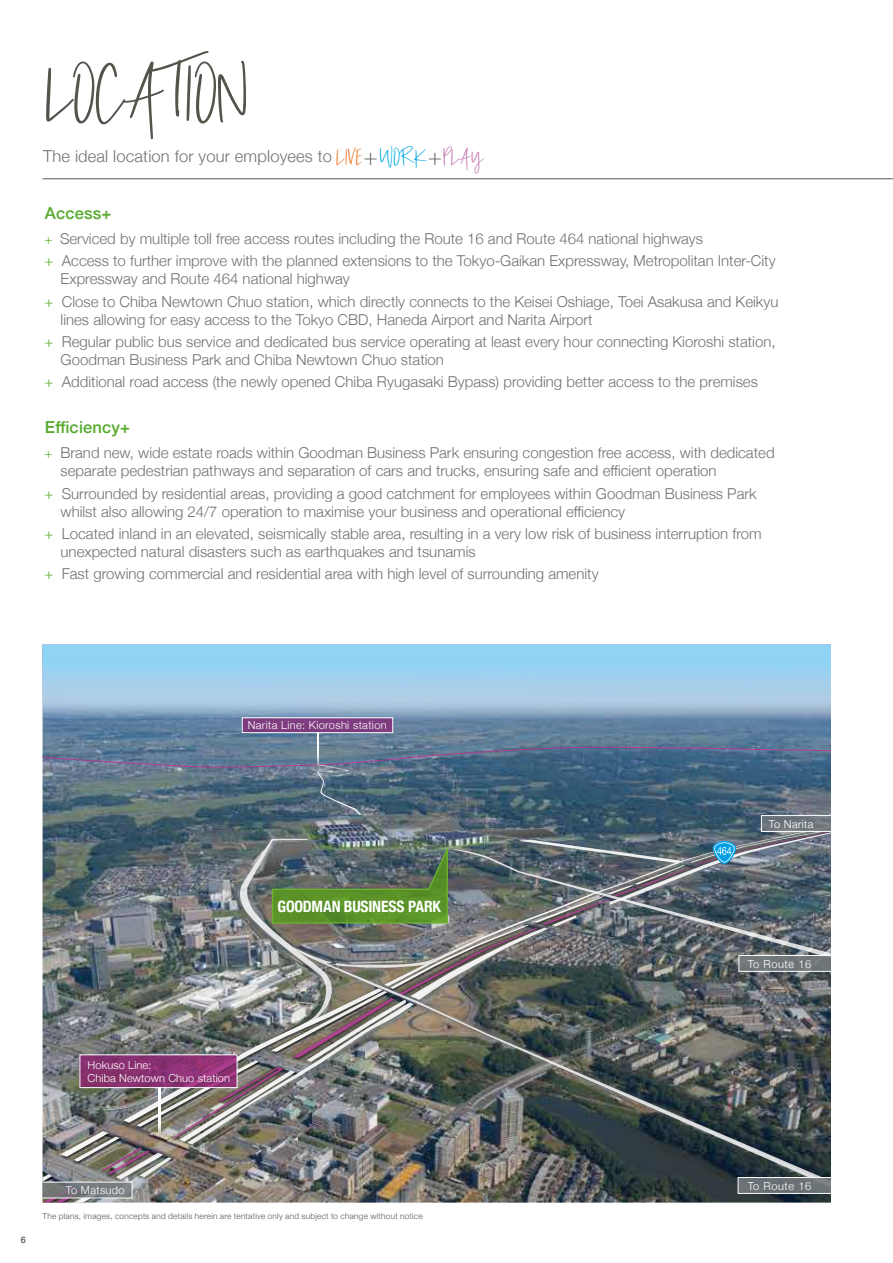
<style>
.page{position:relative;width:893px;height:1263px;background:#fff}
.page>*{position:absolute;margin:0;border:0;box-sizing:border-box;transform-origin:0 0}
.t1{font:82.5px "Ambition Script";letter-spacing:.01em;color:#53554c}
.t2{font:300 16.5px "Helvetica Neue";letter-spacing:.01em;color:#727171}
.t3{font:500 16.5px "Helvetica Neue";letter-spacing:.01em;color:#56aa2d}
.t4{font:700 condensed 15.6px "Helvetica Neue";letter-spacing:-.015em;color:#fff}
.t5{font:300 15px/22.2px "Helvetica Neue";color:#727171}
.t6{font:300 11.1px "Helvetica Neue";letter-spacing:.03em;color:#fff}
.t7{font:300 11.1px/13px "Helvetica Neue";letter-spacing:.01em;color:#fff}
.t8{font:300 11.1px "Helvetica Neue";letter-spacing:.05em;color:#fff}
.t9{font:500 9px "Helvetica Neue";color:#53554c}
.t10{font:300 8.25px "Helvetica Neue";letter-spacing:.03em;color:#53554c}
.s1{font-family:"Ambition Script";font-weight:400;font-size:24px;color:#ee7623}
.s2{font-weight:100;font-size:24px;color:#53554c}
.s3{font-family:"Ambition Script";font-weight:400;font-size:24px;color:#00a8e1}
.s4{font-family:"Ambition Script";font-weight:400;font-size:24px;color:#c072ac}
.s5{font-size:13.5px;color:#56aa2d}
.s6{color:#56aa2d}
</style>
<div class="page">
<hr style="left:43px;top:179px;width:850px;height:1px;background:#595757">
<img style="left:43px;top:720px;width:788px;height:101px">
<svg style="left:43px;top:645px;width:788px;height:75px"></svg>
<svg style="left:43px;top:747px;width:788px;height:68px"></svg>
<div style="left:761px;top:815px;width:72px;height:16px;background:linear-gradient(to right,#626e75,#737a81)"></div>
<div style="left:761px;top:815px;width:71px;height:17px;border:1px solid #fff"></div>
<div style="left:242px;top:718px;width:151px;height:15px;background:#7f3c80"></div>
<div style="left:242px;top:717px;width:151px;height:16px;border:1px solid #fff"></div>
<svg style="left:317px;top:732px;width:1px;height:34px"></svg>
<hr style="left:831px;top:643px;width:2px;height:559px;background:#fff">
<img style="left:43px;top:821px;width:788px;height:381px">
<h1 class="t1" style="left:47px;top:34px;width:206px">LOCATION</h1>
<p class="t2" style="left:43px;top:143px;width:442px">The ideal location for your employees to <span class="s1">LIVE</span><span class="s2">+</span><span class="s3">WORK</span><span class="s2">+</span><span class="s4">PLAY</span></p>
<p class="t3" style="left:45px;top:200px;width:68px">Access+</p>
<p class="t5" style="left:44px;top:227px;width:733px"><span class="s5">+</span> Serviced by multiple toll free access routes including the Route 16 and Route 464 national highways<br><span class="s6">+</span> Access to further improve with the planned extensions to the Tokyo-Gaikan Expressway, Metropolitan Inter-City</p>
<p class="t5" style="left:44px;top:267px;width:735px;text-indent:16px">Expressway and Route 464 national highway<br><span class="s6">+</span> Close to Chiba Newtown Chuo station, which directly connects to the Keisei Oshiage, Toei Asakusa and Keikyu</p>
<p class="t5" style="left:44px;top:307px;width:733px;text-indent:16px">lines allowing for easy access to the Tokyo CBD, Haneda Airport and Narita Airport<br><span class="s6">+</span> Regular public bus service and dedicated bus service operating at least every hour connecting Kioroshi station,</p>
<p class="t5" style="left:44px;top:347px;width:715px;text-indent:16px">Goodman Business Park and Chiba Newtown Chuo station<br><span class="s6">+</span> Additional road access (the newly opened Chiba Ryugasaki Bypass) providing better access to the premises</p>
<p class="t3" style="left:45px;top:414px;width:87px">Efficiency+</p>
<p class="t5" style="left:61px;top:443px;width:715px;line-height:18px;text-indent:-16px"><span class="s5">+</span> Brand new, wide estate roads within Goodman Business Park ensuring congestion free access, with dedicated separate pedestrian pathways and separation of cars and trucks, ensuring safe and efficient operation</p>
<p class="t5" style="left:61px;top:483px;width:698px;line-height:18px;text-indent:-16px"><span class="s6">+</span> Surrounded by residential areas, providing a good catchment for employees within Goodman Business Park whilst also allowing 24/7 operation to maximise your business and operational efficiency</p>
<p class="t5" style="left:61px;top:523px;width:703px;line-height:18px;text-indent:-16px"><span class="s6">+</span> Located inland in an elevated, seismically stable area, resulting in a very low risk of business interruption from unexpected natural disasters such as earthquakes and tsunamis</p>
<p class="t5" style="left:44px;top:562px;width:556px"><span class="s6">+</span> Fast growing commercial and residential area with high level of surrounding amenity</p>
<p class="t6" style="left:248px;top:716px;width:140px">Narita Line: Kioroshi station</p>
<p class="t4" style="left:278px;top:893px;width:165px">GOODMAN BUSINESS PARK</p>
<p class="t7" style="left:88px;top:1058px;width:144px">Hokuso Line:<br>Chiba Newtown Chuo station</p>
<p class="t9" style="left:21px;top:1232px;width:7px">6</p>
<p class="t6" style="left:66px;top:1181px;width:60px">To Matsudo</p>
<p class="t10" style="left:43px;top:1210px;width:382px">The plans, images, concepts and details herein are tentative only and subject to change without notice</p>
<p class="t6" style="left:769px;top:815px;width:46px">To Narita</p>
<p class="t8" style="left:748px;top:955px;width:65px">To Route 16</p>
<p class="t8" style="left:748px;top:1177px;width:65px">To Route 16</p>
</div>
